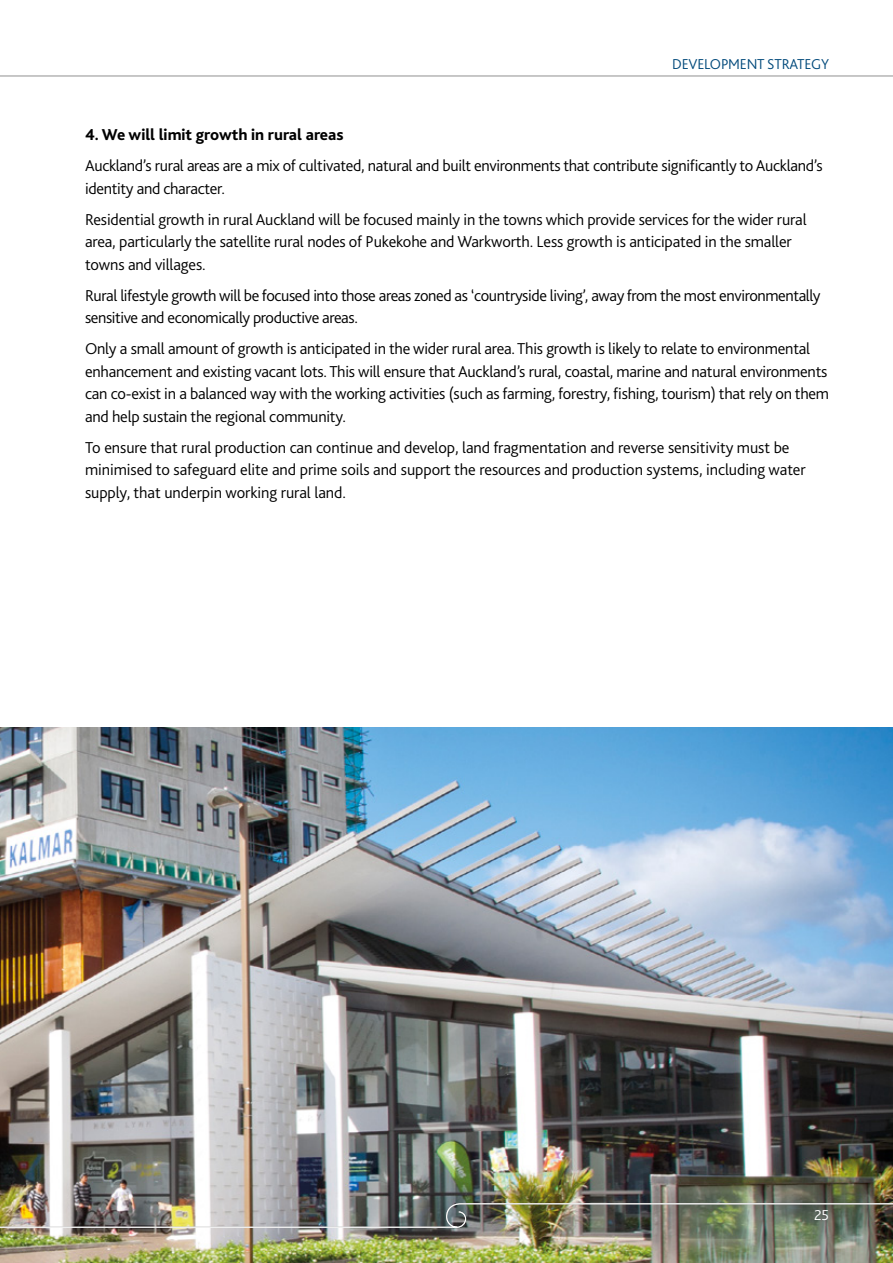
<style>
.page{position:relative;width:893px;height:1263px;background:#fff}
.page>*{position:absolute;margin:0;border:0;box-sizing:border-box;transform-origin:0 0}
.Body_Text{font:300 16.5px/22.5px "Bliss";letter-spacing:-.015em;color:#000}
.Bold_Para{font:800 16.5px "Bliss";color:#000}
.t1{font:300 15px "Bliss";letter-spacing:-.015em;color:#00497b}
.t2{font:300 15px "Bliss";color:#fff}
</style>
<div class="page">
<img style="left:0;top:727px;width:893px;height:536px">
<img style="left:0;top:1203px;width:893px;height:25px">
<hr style="left:0;top:75px;width:893px;height:2px;background:#9d9d9c">
<p class="t1" style="left:672px;top:55px;width:158px">DEVELOPMENT STRATEGY</p>
<p class="Bold_Para" style="left:85px;top:124px;width:260px">4. We will limit growth in rural areas</p>
<p class="Body_Text" style="left:85px;top:154px;width:739px">Auckland’s rural areas are a mix of cultivated, natural and built environments that contribute significantly to Auckland’s identity and character.</p>
<p class="Body_Text" style="left:85px;top:208px;width:723px">Residential growth in rural Auckland will be focused mainly in the towns which provide services for the wider rural area, particularly the satellite rural nodes of Pukekohe and Warkworth. Less growth is anticipated in the smaller towns and villages.</p>
<p class="Body_Text" style="left:85px;top:284px;width:737px">Rural lifestyle growth will be focused into those areas zoned as ‘countryside living’, away from the most environmentally sensitive and economically productive areas.</p>
<p class="Body_Text" style="left:85px;top:337px;width:746px">Only a small amount of growth is anticipated in the wider rural area. This growth is likely to relate to environmental enhancement and existing vacant lots. This will ensure that Auckland’s rural, coastal, marine and natural environments can co-exist in a balanced way with the working activities (such as farming, forestry, fishing, tourism) that rely on them and help sustain the regional community.</p>
<p class="Body_Text" style="left:85px;top:436px;width:722px">To ensure that rural production can continue and develop, land fragmentation and reverse sensitivity must be minimised to safeguard elite and prime soils and support the resources and production systems, including water supply, that underpin working rural land.</p>
<p class="t2" style="left:814px;top:1206px;width:16px">25</p>
</div>
